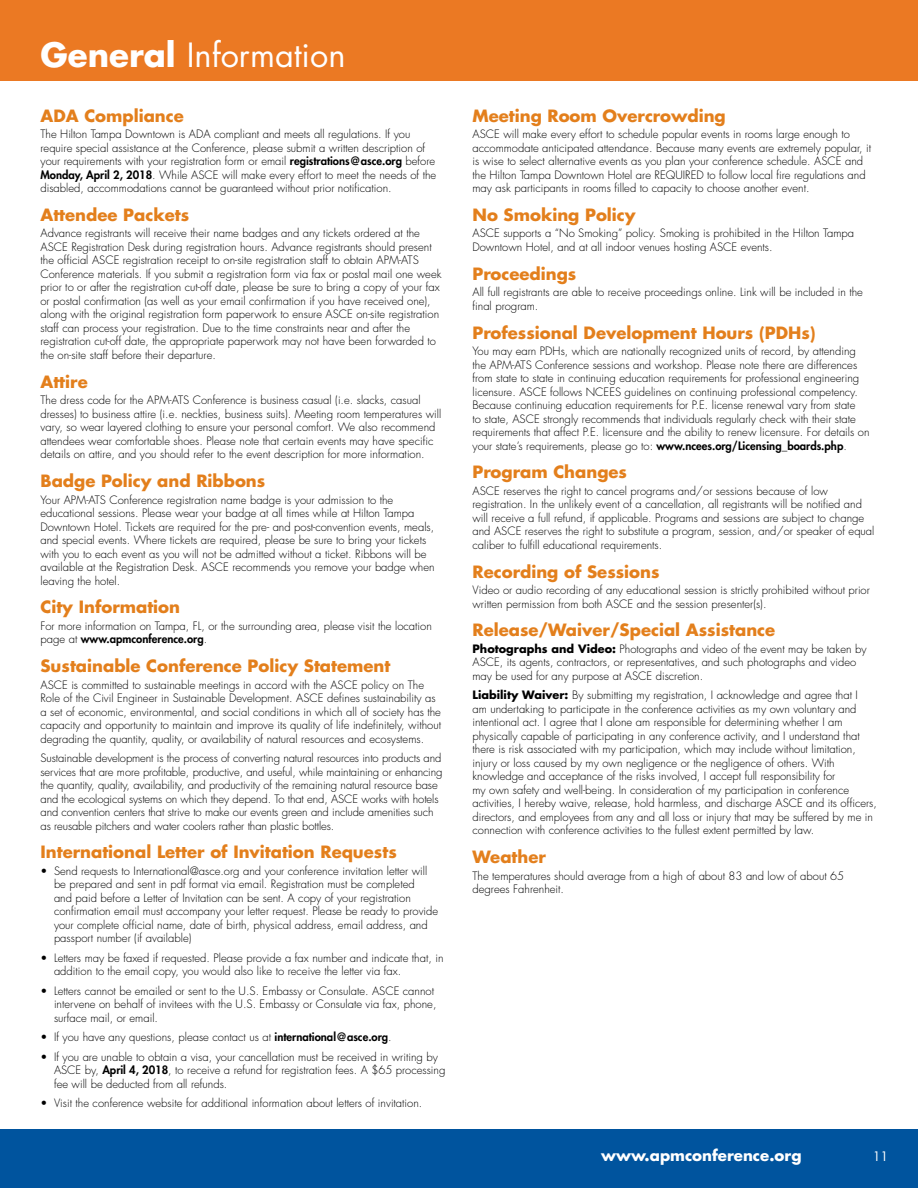
<style>
.page{position:relative;width:918px;height:1188px;background:#fff}
.page>*{position:absolute;margin:0;border:0;box-sizing:border-box;transform-origin:0 0}
.t1{font:32.55px "Futura Std";color:#fff}
.t2{font:700 16.5px "Futura Std";color:#e37f1c}
.t3{font:700 15px "Futura Std";color:#fff}
.t4{font:12.75px "Futura Std";color:#fff}
.t5{font:300 11.25px/13.5px "Futura Std";color:#000}
.s1{font-weight:700}
.s2{font-weight:800}
</style>
<div class="page">
<div style="left:0;top:0;width:918px;height:81px;background:#eb7923"></div>
<div style="left:0;top:1129px;width:918px;height:59px;background:#00549e"></div>
<h1 class="t1" style="left:40px;top:35px;width:307px"><span class="s1">General</span> Information</h1>
<h2 class="t2" style="left:40px;top:104px;width:145px">ADA Compliance</h2>
<p class="t5" style="left:40px;top:128px;width:397px">The Hilton Tampa Downtown is ADA compliant and meets all regulations. If you require special assistance at the Conference, please submit a written description of your requirements with your registration form or email <span class="s2">registrations@asce.org</span> before <span class="s2">Monday, April 2, 2018</span>. While ASCE will make every effort to meet the needs of the disabled, accommodations cannot be guaranteed without prior notification.</p>
<h2 class="t2" style="left:40px;top:204px;width:150px">Attendee Packets</h2>
<p class="t5" style="left:40px;top:227px;width:403px">Advance registrants will receive their name badges and any tickets ordered at the ASCE Registration Desk during registration hours. Advance registrants should present the official ASCE registration receipt to on-site registration staff to obtain APM-ATS Conference materials. If you submit a registration form via fax or postal mail one week prior to or after the registration cut-off date, please be sure to bring a copy of your fax or postal confirmation (as well as your email confirmation if you have received one), along with the original registration form paperwork to ensure ASCE on-site registration staff can process your registration. Due to the time constraints near and after the registration cut-off date, the appropriate paperwork may not have been forwarded to the on-site staff before their departure.</p>
<h2 class="t2" style="left:40px;top:371px;width:49px">Attire</h2>
<p class="t5" style="left:40px;top:394px;width:402px">The dress code for the APM-ATS Conference is business casual (i.e. slacks, casual dresses) to business attire (i.e. neckties, business suits). Meeting room temperatures will vary, so wear layered clothing to ensure your personal comfort. We also recommend attendees wear comfortable shoes. Please note that certain events may have specific details on attire, and you should refer to the event description for more information.</p>
<h2 class="t2" style="left:40px;top:470px;width:226px">Badge Policy and Ribbons</h2>
<p class="t5" style="left:40px;top:493px;width:396px">Your APM-ATS Conference registration name badge is your admission to the educational sessions. Please wear your badge at all times while at Hilton Tampa Downtown Hotel. Tickets are required for the pre- and post-convention events, meals, and special events. Where tickets are required, please be sure to bring your tickets with you to each event as you will not be admitted without a ticket. Ribbons will be available at the Registration Desk. ASCE recommends you remove your badge when leaving the hotel.</p>
<h2 class="t2" style="left:40px;top:596px;width:141px">City Information</h2>
<p class="t5" style="left:40px;top:619px;width:393px">For more information on Tampa, FL, or the surrounding area, please visit the location page at <span class="s2">www.apmconference.org</span>.</p>
<h2 class="t2" style="left:40px;top:655px;width:351px">Sustainable Conference Policy Statement</h2>
<p class="t5" style="left:40px;top:678px;width:402px">ASCE is committed to sustainable meetings in accord with the ASCE policy on The Role of the Civil Engineer in Sustainable Development. ASCE defines sustainability as a set of economic, environmental, and social conditions in which all of society has the capacity and opportunity to maintain and improve its quality of life indefinitely, without degrading the quantity, quality, or availability of natural resources and ecosystems.</p>
<p class="t5" style="left:40px;top:752px;width:404px">Sustainable development is the process of converting natural resources into products and services that are more profitable, productive, and useful, while maintaining or enhancing the quantity, quality, availability, and productivity of the remaining natural resource base and the ecological systems on which they depend. To that end, ASCE works with hotels and convention centers that strive to make our events green and include amenities such as reusable pitchers and water coolers rather than plastic bottles.</p>
<h2 class="t2" style="left:40px;top:841px;width:358px">International Letter of Invitation Requests</h2>
<p class="t5" style="left:54px;top:864px;width:386px;text-indent:-14px">• Send requests to International@asce.org and your conference invitation letter will be prepared and sent in pdf format via email. Registration must be completed<br>and paid before a Letter of Invitation can be sent. A copy of your registration confirmation email must accompany your letter request. Please be ready to provide your complete official name, date of birth, physical address, email address, and passport number (if available)</p>
<p class="t5" style="left:54px;top:951px;width:391px;text-indent:-14px">• Letters may be faxed if requested. Please provide a fax number and indicate that, in addition to the email copy, you would also like to receive the letter via fax.</p>
<p class="t5" style="left:54px;top:984px;width:384px;text-indent:-14px">• Letters cannot be emailed or sent to the U.S. Embassy or Consulate. ASCE cannot intervene on behalf of invitees with the U.S. Embassy or Consulate via fax, phone, surface mail, or email.</p>
<p class="t5" style="left:40px;top:1031px;width:353px">• If you have any questions, please contact us at <span class="s2">international@asce.org</span>.</p>
<p class="t5" style="left:54px;top:1050px;width:393px;text-indent:-14px">• If you are unable to obtain a visa, your cancellation must be received in writing by<br>ASCE by, <span class="s2">April 4, 2018</span>, to receive a refund for registration fees. A $65 processing fee will be deducted from all refunds.</p>
<p class="t5" style="left:40px;top:1097px;width:383px">• Visit the conference website for additional information about letters of invitation.</p>
<h2 class="t2" style="left:472px;top:104px;width:255px">Meeting Room Overcrowding</h2>
<p class="t5" style="left:472px;top:128px;width:400px">ASCE will make every effort to schedule popular events in rooms large enough to accommodate anticipated attendance. Because many events are extremely popular, it is wise to select alternative events as you plan your conference schedule. ASCE and the Hilton Tampa Downtown Hotel are REQUIRED to follow local fire regulations and may ask participants in rooms filled to capacity to choose another event.</p>
<h2 class="t2" style="left:472px;top:204px;width:165px">No Smoking Policy</h2>
<p class="t5" style="left:472px;top:227px;width:383px">ASCE supports a “No Smoking” policy. Smoking is prohibited in the Hilton Tampa<br>Downtown Hotel, and at all indoor venues hosting ASCE events.</p>
<h2 class="t2" style="left:472px;top:263px;width:105px">Proceedings</h2>
<p class="t5" style="left:472px;top:286px;width:392px">All full registrants are able to receive proceedings online. Link will be included in the final program.</p>
<h2 class="t2" style="left:472px;top:321px;width:345px">Professional Development Hours (PDHs)</h2>
<p class="t5" style="left:472px;top:344px;width:399px">You may earn PDHs, which are nationally recognized units of record, by attending the APM-ATS Conference sessions and workshop. Please note there are differences from state to state in continuing education requirements for professional engineering licensure. ASCE follows NCEES guidelines on continuing professional competency.<br>Because continuing education requirements for P.E. license renewal vary from state<br>to state, ASCE strongly recommends that individuals regularly check with their state requirements that affect P.E. licensure and the ability to renew licensure. For details on your state’s requirements, please go to: <span class="s2">www.ncees.org/Licensing_boards.php</span>.</p>
<h2 class="t2" style="left:472px;top:461px;width:156px">Program Changes</h2>
<p class="t5" style="left:472px;top:484px;width:403px">ASCE reserves the right to cancel programs and/or sessions because of low registration. In the unlikely event of a cancellation, all registrants will be notified and will receive a full refund, if applicable. Programs and sessions are subject to change and ASCE reserves the right to substitute a program, session, and/or speaker of equal caliber to fulfill educational requirements.</p>
<h2 class="t2" style="left:472px;top:560px;width:189px">Recording of Sessions</h2>
<p class="t5" style="left:472px;top:584px;width:399px">Video or audio recording of any educational session is strictly prohibited without prior written permission from both ASCE and the session presenter(s).</p>
<h2 class="t2" style="left:472px;top:619px;width:304px">Release/Waiver/Special Assistance</h2>
<p class="t5" style="left:472px;top:642px;width:396px"><span class="s1">Photographs and Video:</span> Photographs and video of the event may be taken by<br>ASCE, its agents, contractors, or representatives, and such photographs and video may be used for any purpose at ASCE discretion.</p>
<p class="t5" style="left:472px;top:689px;width:406px"><span class="s1">Liability Waiver:</span> By submitting my registration, I acknowledge and agree that I<br>am undertaking to participate in the conference activities as my own voluntary and intentional act. I agree that I alone am responsible for determining whether I am physically capable of participating in any conference activity, and I understand that there is risk associated with my participation, which may include without limitation, injury or loss caused by my own negligence or the negligence of others. With knowledge and acceptance of the risks involved, I accept full responsibility for<br>my own safety and well-being. In consideration of my participation in conference activities, I hereby waive, release, hold harmless, and discharge ASCE and its officers, directors, and employees from any and all loss or injury that may be suffered by me in connection with conference activities to the fullest extent permitted by law.</p>
<h2 class="t2" style="left:472px;top:846px;width:75px">Weather</h2>
<p class="t5" style="left:472px;top:869px;width:373px">The temperatures should average from a high of about 83 and low of about 65 degrees Fahrenheit.</p>
<h3 class="t3" style="left:601px;top:1145px;width:202px">www.apmconference.org</h3>
<p class="t4" style="left:873px;top:1148px;width:17px">11</p>
</div>
